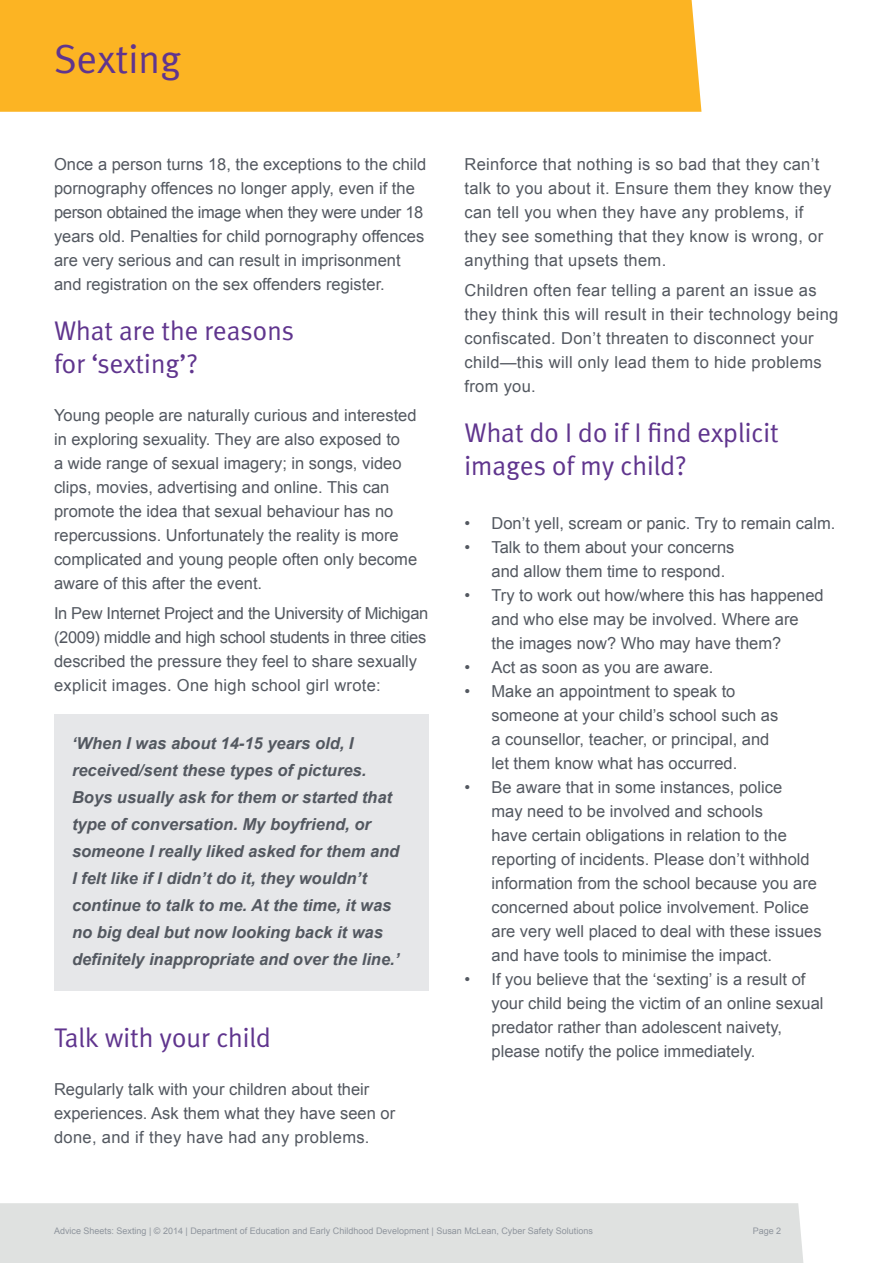
<style>
.page{position:relative;width:893px;height:1263px;background:#fff}
.page>*{position:absolute;margin:0;border:0;box-sizing:border-box;transform-origin:0 0}
.Heading01{font:40.5px "Meta Plus Normal";color:#60358e}
.Heading02{font:27px/32.4px "Meta Plus Normal";color:#60358e}
.text_-_body{font:16.5px/24px "Arial";color:#535860}
.text_-_body-2{font:16.5px/24px "Arial";letter-spacing:.02em;color:#535860}
.text_-_speach{font:italic 700 16.5px/27px "Arial";color:#535860}
.text_-_body-3{font:16.5px/24px "Arial";letter-spacing:-.02em;color:#535860}
.t1{font:9px "Arial";color:#8f959d}
</style>
<div class="page">
<div style="left:0;top:1203px;width:804px;height:60px;background:#dfe1e0"></div>
<div style="left:0;top:0;width:701px;height:112px;background:#fcb423"></div>
<div style="left:54px;top:715px;width:374px;height:276px;background:#e6e7e9"></div>
<p class="Heading01" style="left:54px;top:35px;width:129px">Sexting</p>
<p class="text_-_body" style="left:54px;top:152px;width:374px">Once a person turns 18, the exceptions to the child pornography offences no longer apply, even if the person obtained the image when they were under 18 years old. Penalties for child pornography offences are very serious and can result in imprisonment and registration on the sex offenders register.</p>
<p class="Heading02" style="left:54px;top:314px;width:241px">What are the reasons for ‘sexting’?</p>
<p class="text_-_body" style="left:54px;top:403px;width:365px">Young people are naturally curious and interested in exploring sexuality. They are also exposed to<br>a wide range of sexual imagery; in songs, video clips, movies, advertising and online. This can promote the idea that sexual behaviour has no repercussions. Unfortunately the reality is more complicated and young people often only become aware of this after the event.</p>
<p class="text_-_body-3" style="left:54px;top:601px;width:376px">In Pew Internet Project and the University of Michigan (2009) middle and high school students in three cities described the pressure they feel to share sexually explicit images. One high school girl wrote:</p>
<p class="text_-_speach" style="left:72px;top:730px;width:329px">‘When I was about 14-15 years old, I received/sent these types of pictures.<br>Boys usually ask for them or started that type of conversation. My boyfriend, or someone I really liked asked for them and I felt like if I didn’t do it, they wouldn’t continue to talk to me. At the time, it was no big deal but now looking back it was definitely inappropriate and over the line.’</p>
<p class="Heading02" style="left:54px;top:1021px;width:218px">Talk with your child</p>
<p class="text_-_body" style="left:54px;top:1078px;width:343px">Regularly talk with your children about their experiences. Ask them what they have seen or done, and if they have had any problems.</p>
<p class="text_-_body-2" style="left:464px;top:152px;width:368px">Reinforce that nothing is so bad that they can’t talk to you about it. Ensure them they know they can tell you when they have any problems, if they see something that they know is wrong, or anything that upsets them.</p>
<p class="text_-_body-2" style="left:464px;top:278px;width:375px">Children often fear telling a parent an issue as they think this will result in their technology being confiscated. Don’t threaten to disconnect your child—this will only lead them to hide problems from you.</p>
<p class="Heading02" style="left:464px;top:416px;width:316px">What do I do if I find explicit images of my child?</p>
<p class="text_-_body" style="left:464px;top:511px;width:372px">• Don’t yell, scream or panic. Try to remain calm.</p>
<p class="text_-_body" style="left:491px;top:535px;width:245px;text-indent:-27px">• Talk to them about your concerns and allow them time to respond.</p>
<p class="text_-_body" style="left:491px;top:583px;width:334px;text-indent:-27px">• Try to work out how/where this has happened and who else may be involved. Where are the images now? Who may have them?</p>
<p class="text_-_body" style="left:464px;top:655px;width:250px">• Act as soon as you are aware.</p>
<p class="text_-_body" style="left:491px;top:679px;width:288px;text-indent:-27px">• Make an appointment to speak to someone at your child’s school such as a counsellor, teacher, or principal, and let them know what has occurred.</p>
<p class="text_-_body" style="left:491px;top:775px;width:332px;text-indent:-27px">• Be aware that in some instances, police<br>may need to be involved and schools<br>have certain obligations in relation to the reporting of incidents. Please don’t withhold information from the school because you are concerned about police involvement. Police are very well placed to deal with these issues and have tools to minimise the impact.</p>
<p class="text_-_body" style="left:491px;top:967px;width:333px;text-indent:-27px">• If you believe that the ‘sexting’ is a result of your child being the victim of an online sexual predator rather than adolescent naivety, please notify the police immediately.</p>
<p class="t1" style="left:54px;top:1224px;width:540px">Advice Sheets: Sexting | © 2014 | Department of Education and Early Childhood Development | Susan McLean, Cyber Safety Solutions</p>
<p class="t1" style="left:753px;top:1224px;width:30px">Page 2</p>
</div>
